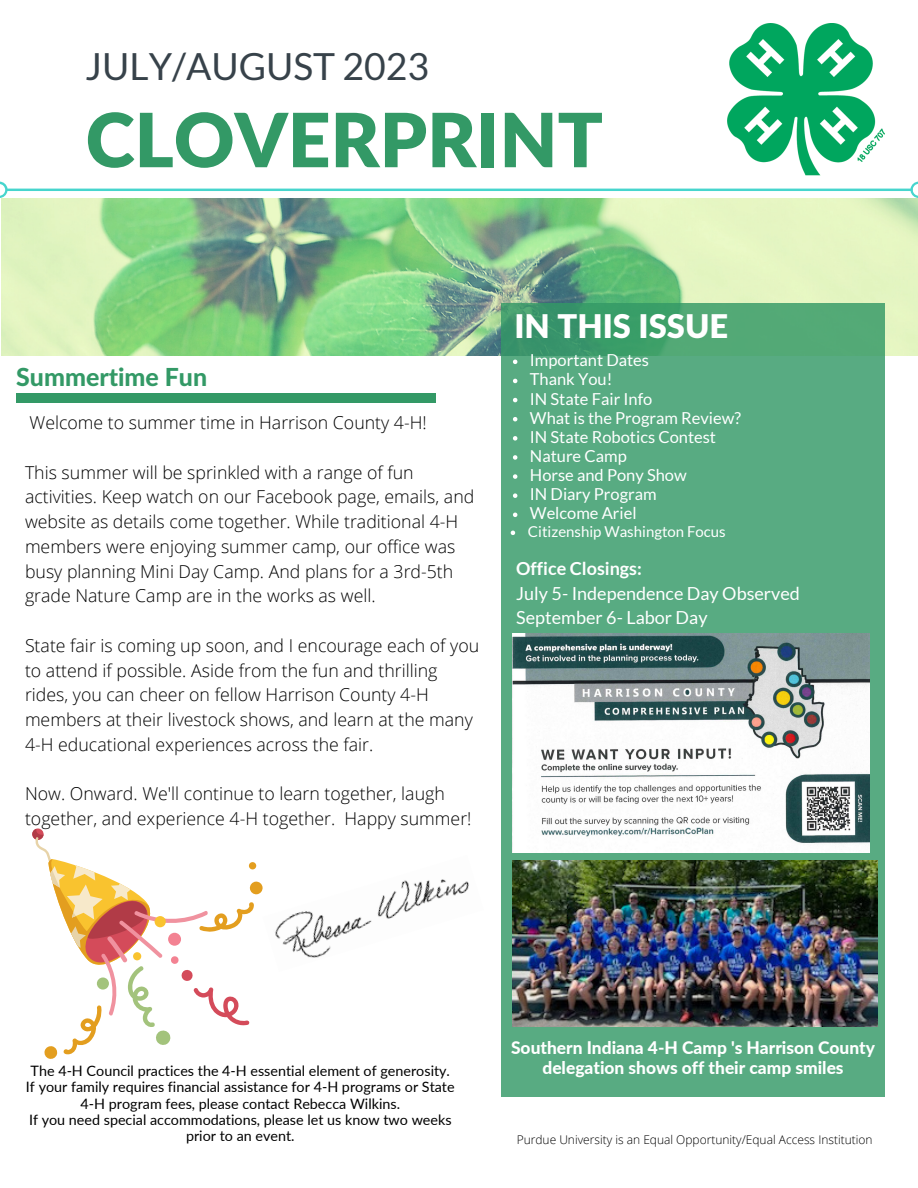
<style>
.page{position:relative;width:918px;height:1188px;background:#fff}
.page>*{position:absolute;margin:0;border:0;box-sizing:border-box;transform-origin:0 0}
.t1{font:900 74.7px "Lato Latin";color:#396}
.t2{font:37.35px "Lato";color:#37424a}
.t3{font:900 32.7px "Lato Latin";color:#fff}
.t4{font:800 24.9px "Lato Latin";color:#396}
.t5{font:18px "Lato";color:#fff}
.t6{font:700 18px "Lato";color:#fff}
.t7{font:300 17.7px/24.8px "Open Sans";color:#000}
.t8{font:800 17.4px "Lato";color:#fff}
.t9{font:16.5px "Lato";color:#fff}
.t10{font:15px "Lato";color:#fff}
.t11{font:14.4px/16.2px "Lato";color:#000;text-align:center}
.t12{font:300 12px "Open Sans";color:#000}
</style>
<div class="page">
<svg style="left:0;top:182px;width:918px;height:16px"></svg>
<img style="left:1px;top:199px;width:917px;height:156px">
<svg style="left:502px;top:304px;width:383px;height:793px;fill:#58ab82"></svg>
<img style="left:727px;top:23px;width:158px;height:153px">
<div style="left:16px;top:393px;width:419px;height:9px;background:#396"></div>
<img style="left:262px;top:879px;width:207px;height:79px">
<img style="left:513px;top:861px;width:364px;height:165px">
<img style="left:513px;top:633px;width:357px;height:220px">
<div style="left:249px;top:862px;width:7px;height:7px;background:#e39e1f;border-radius:50%"></div>
<div style="left:250px;top:882px;width:13px;height:12px;background:#e39e1f;border-radius:50%"></div>
<svg style="left:32px;top:829px;width:222px;height:230px"></svg>
<svg style="left:513px;top:360px;width:4px;height:4px"></svg>
<svg style="left:513px;top:379px;width:4px;height:4px"></svg>
<svg style="left:513px;top:398px;width:4px;height:4px"></svg>
<svg style="left:513px;top:417px;width:4px;height:4px"></svg>
<svg style="left:513px;top:436px;width:4px;height:5px"></svg>
<svg style="left:513px;top:455px;width:4px;height:5px"></svg>
<svg style="left:513px;top:474px;width:4px;height:5px"></svg>
<svg style="left:513px;top:493px;width:4px;height:5px"></svg>
<svg style="left:513px;top:513px;width:4px;height:4px"></svg>
<svg style="left:511px;top:531px;width:4px;height:4px"></svg>
<p class="t2" style="left:86px;top:44px;width:345px">JULY/AUGUST 2023</p>
<p class="t1" style="left:86px;top:107px;width:519px">CLOVERPRINT</p>
<p class="t4" style="left:16px;top:366px;width:192px">Summertime Fun</p>
<p class="t7" style="left:30px;top:410px;width:399px">Welcome to summer time in Harrison County 4-H!</p>
<p class="t7" style="left:25px;top:459px;width:451px">This summer will be sprinkled with a range of fun activities. Keep watch on our Facebook page, emails, and website as details come together. While traditional 4-H members were enjoying summer camp, our office was busy planning Mini Day Camp. And plans for a 3rd-5th grade Nature Camp are in the works as well.</p>
<p class="t7" style="left:25px;top:633px;width:456px">State fair is coming up soon, and I encourage each of you to attend if possible. Aside from the fun and thrilling rides, you can cheer on fellow Harrison County 4-H members at their livestock shows, and learn at the many 4-H educational experiences across the fair.</p>
<p class="t7" style="left:25px;top:781px;width:448px">Now. Onward. We'll continue to learn together, laugh together, and experience 4-H together. Happy summer!</p>
<p class="t3" style="left:514px;top:312px;width:215px">IN THIS ISSUE</p>
<p class="t9" style="left:530px;top:350px;width:121px">Important Dates</p>
<p class="t9" style="left:530px;top:369px;width:84px">Thank You!</p>
<p class="t9" style="left:530px;top:388px;width:124px">IN State Fair Info</p>
<p class="t9" style="left:530px;top:407px;width:213px">What is the Program Review?</p>
<p class="t9" style="left:530px;top:427px;width:188px">IN State Robotics Contest</p>
<p class="t9" style="left:530px;top:446px;width:98px">Nature Camp</p>
<p class="t9" style="left:530px;top:465px;width:158px">Horse and Pony Show</p>
<p class="t9" style="left:530px;top:484px;width:128px">IN Diary Program</p>
<p class="t9" style="left:530px;top:503px;width:108px">Welcome Ariel</p>
<p class="t10" style="left:528px;top:523px;width:199px">Citizenship Washington Focus</p>
<p class="t6" style="left:516px;top:557px;width:127px">Office Closings:</p>
<p class="t5" style="left:516px;top:582px;width:285px">July 5- Independence Day Observed</p>
<p class="t5" style="left:516px;top:607px;width:193px">September 6- Labor Day</p>
<p class="t11" style="left:26px;top:1063px;width:430px">The 4-H Council practices the 4-H essential element of generosity.<br>If your family requires financial assistance for 4-H programs or State<br>4-H program fees, please contact Rebecca Wilkins.</p>
<p class="t11" style="left:29px;top:1111px;width:424px">If you need special accommodations, please let us know two weeks prior to an event.</p>
<p class="t8" style="left:511px;top:1037px;width:365px">Southern Indiana 4-H Camp 's Harrison County</p>
<p class="t8" style="left:542px;top:1057px;width:303px">delegation shows off their camp smiles</p>
<p class="t12" style="left:517px;top:1131px;width:357px">Purdue University is an Equal Opportunity/Equal Access Institution</p>
</div>
